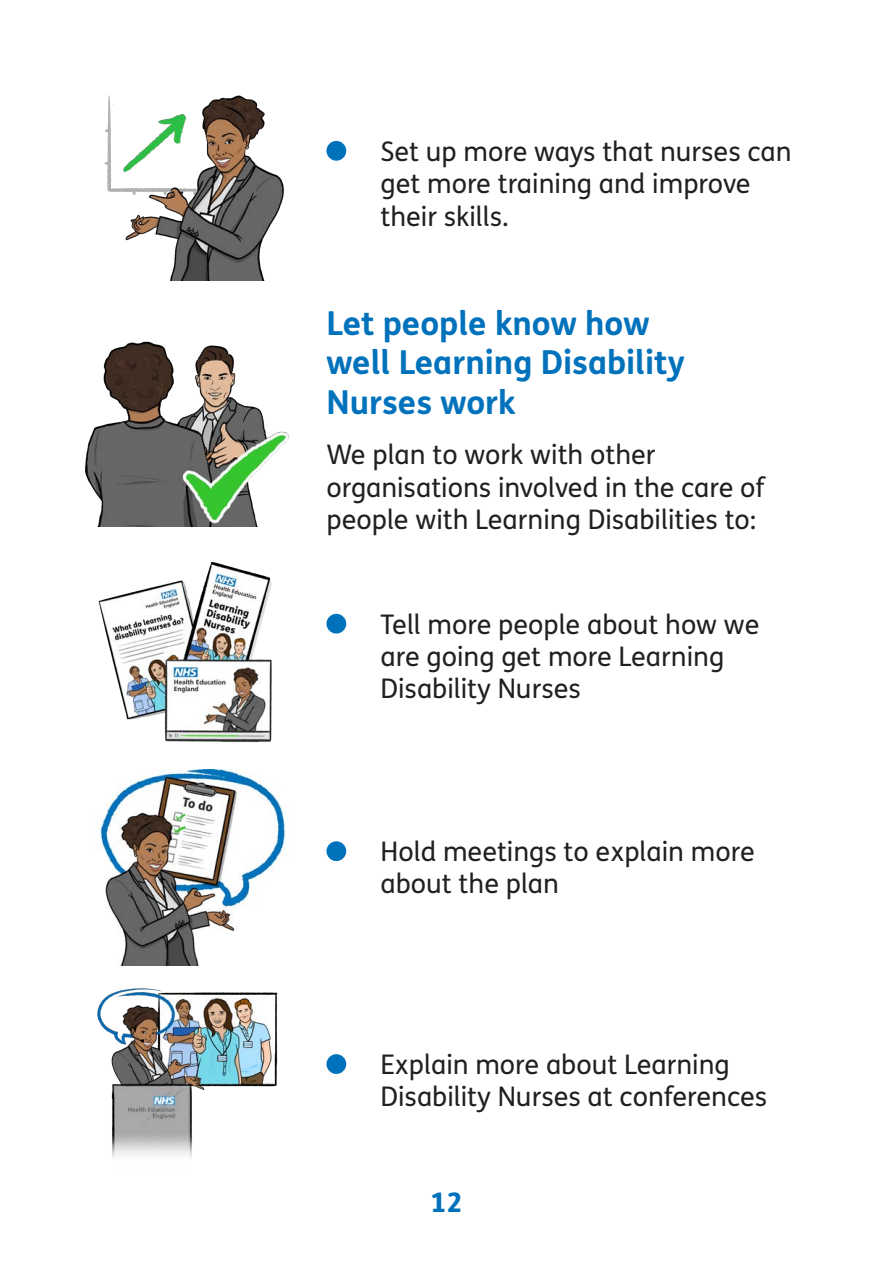
<style>
.page{position:relative;width:893px;height:1263px;background:#fff}
.page>*{position:absolute;margin:0;border:0;box-sizing:border-box;transform-origin:0 0}
.t1{font:700 33px "FS Me";color:#0072bc}
.t2{font:27px/32.4px "FS Me";color:#231f20}
.t3{font:800 27px "FS Me";color:#0072bc}
</style>
<div class="page">
<img style="left:104px;top:95px;width:181px;height:186px">
<div style="left:326px;top:141px;width:20px;height:20px;background:#0072bc;border-radius:50%"></div>
<img style="left:85px;top:341px;width:204px;height:185px">
<img style="left:98px;top:561px;width:174px;height:181px">
<div style="left:326px;top:614px;width:20px;height:19px;background:#0072bc;border-radius:50%"></div>
<img style="left:100px;top:769px;width:186px;height:196px">
<div style="left:326px;top:841px;width:20px;height:20px;background:#0072bc;border-radius:50%"></div>
<img style="left:97px;top:988px;width:181px;height:171px">
<div style="left:326px;top:1054px;width:20px;height:20px;background:#0072bc;border-radius:50%"></div>
<p class="t2" style="left:380px;top:134px;width:413px">Set up more ways that nurses can get more training and improve their skills.</p>
<p class="t1" style="left:326px;top:297px;width:325px">Let people know how</p>
<p class="t1" style="left:326px;top:337px;width:360px">well Learning Disability</p>
<p class="t1" style="left:326px;top:377px;width:191px">Nurses work</p>
<p class="t2" style="left:326px;top:438px;width:440px">We plan to work with other organisations involved in the care of people with Learning Disabilities to:</p>
<p class="t2" style="left:380px;top:607px;width:380px">Tell more people about how we are going get more Learning<br>Disability Nurses</p>
<p class="t2" style="left:380px;top:835px;width:376px">Hold meetings to explain more about the plan</p>
<p class="t2" style="left:380px;top:1048px;width:388px">Explain more about Learning<br>Disability Nurses at conferences</p>
<p class="t3" style="left:431px;top:1181px;width:33px">12</p>
</div>
